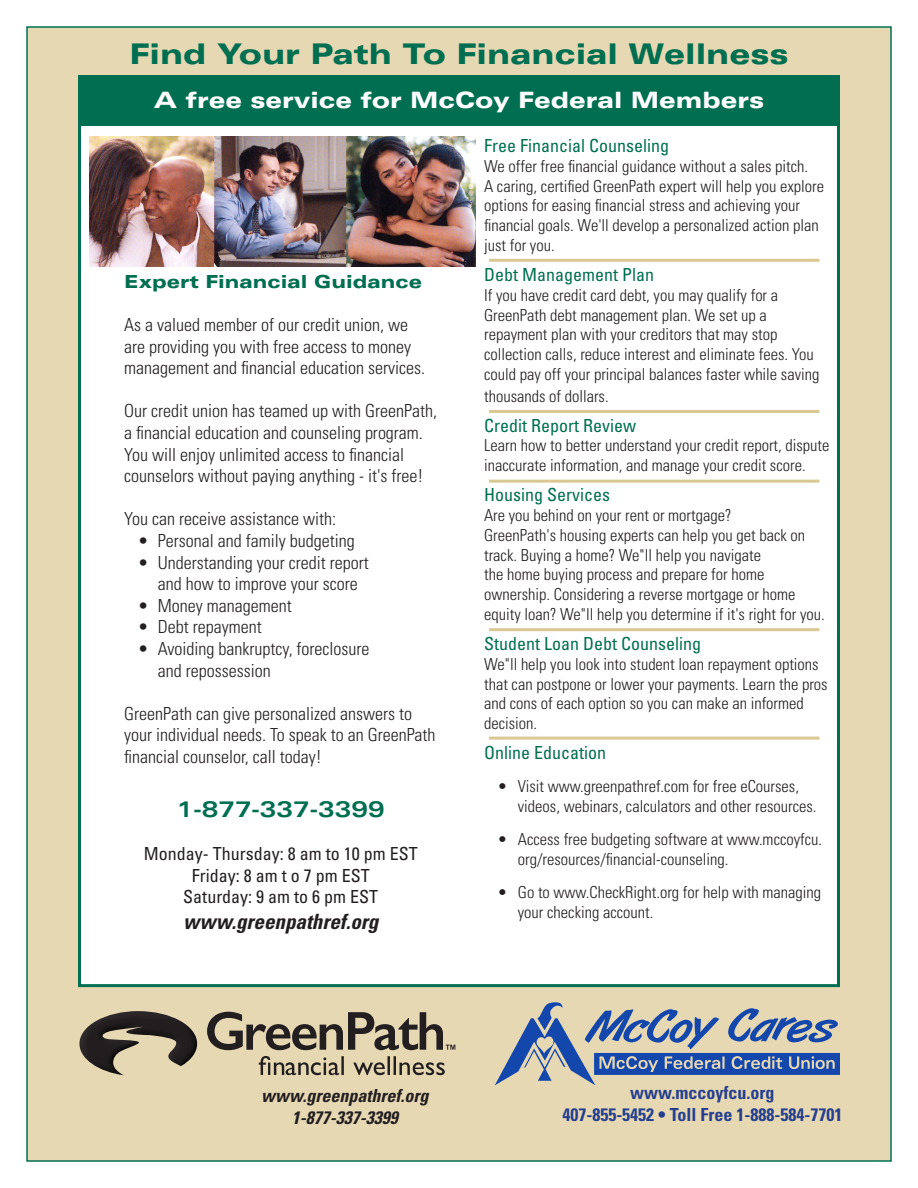
<style>
.page{position:relative;width:918px;height:1188px;background:#fff}
.page>*{position:absolute;margin:0;border:0;box-sizing:border-box;transform-origin:0 0}
.t1{font:900 expanded 28.5px "Univers";color:#006f51}
.t2{font:900 expanded 22.5px "Univers";color:#fff}
.t3{font:700 expanded 22.5px "Univers";color:#006f51}
.t4{font:italic 700 condensed 21px "Univers";color:#231f20}
.t5{font:300 condensed 18px/21.6px "Univers";color:#231f20}
.t6{font:condensed 18px "Univers";color:#006f51}
.t7{font:condensed 18px "Univers";color:#231f20}
.t8{font:700 condensed 18px "Univers";color:#253f8e}
.t9{font:italic 700 condensed 18px/21.6px "Univers";color:#231f20;text-align:center}
.t10{font:900 expanded 18px "Univers";color:#006f51}
.t11{font:300 condensed 16.5px/19.8px "Univers";color:#231f20}
</style>
<div class="page">
<div style="left:26px;top:26px;width:866px;height:1136px;background:#e7d8b4;border:2px solid #006f51"></div>
<div style="left:78px;top:75px;width:762px;height:912px;background:#fff;border:3px solid #006f51"></div>
<img style="left:89px;top:137px;width:386px;height:129px">
<div style="left:80px;top:76px;width:758px;height:50px;background:#006f51"></div>
<hr style="left:489px;top:259px;width:330px;height:3px;background:#dac792">
<hr style="left:489px;top:410px;width:330px;height:3px;background:#dac792">
<hr style="left:489px;top:480px;width:330px;height:3px;background:#dac792">
<hr style="left:489px;top:628px;width:330px;height:3px;background:#dac792">
<hr style="left:489px;top:737px;width:330px;height:3px;background:#dac792">
<svg style="left:495px;top:1002px;width:345px;height:83px"></svg>
<svg style="left:79px;top:1011px;width:100px;height:50px"></svg>
<svg style="left:88px;top:1020px;width:110px;height:56px"></svg>
<svg style="left:259px;top:1056px;width:186px;height:19px"></svg>
<svg style="left:207px;top:1012px;width:248px;height:38px"></svg>
<p class="t1" style="left:129px;top:38px;width:661px">Find Your Path To Financial Wellness</p>
<p class="t2" style="left:154px;top:87px;width:612px">A free service for McCoy Federal Members</p>
<p class="t10" style="left:124px;top:271px;width:300px">Expert Financial Guidance</p>
<p class="t5" style="left:124px;top:314px;width:285px">As a valued member of our credit union, we</p>
<p class="t5" style="left:124px;top:335px;width:288px">are providing you with free access to money</p>
<p class="t5" style="left:124px;top:357px;width:302px">management and financial education services.</p>
<p class="t5" style="left:124px;top:400px;width:314px">Our credit union has teamed up with GreenPath,</p>
<p class="t5" style="left:124px;top:422px;width:300px">a financial education and counseling program.</p>
<p class="t5" style="left:124px;top:443px;width:281px">You will enjoy unlimited access to financial</p>
<p class="t5" style="left:124px;top:465px;width:301px">counselors without paying anything - it's free!</p>
<p class="t5" style="left:124px;top:508px;width:213px">You can receive assistance with:</p>
<p class="t5" style="left:138px;top:530px;width:219px">• Personal and family budgeting</p>
<p class="t5" style="left:138px;top:551px;width:233px;text-align:center">• Understanding your credit report and how to improve your score</p>
<p class="t5" style="left:138px;top:595px;width:156px">• Money management</p>
<p class="t5" style="left:138px;top:616px;width:126px">• Debt repayment</p>
<p class="t5" style="left:158px;top:638px;width:213px;text-indent:-20px">• Avoiding bankruptcy, foreclosure and repossession</p>
<p class="t5" style="left:124px;top:703px;width:313px">GreenPath can give personalized answers to your individual needs. To speak to an GreenPath financial counselor, call today!</p>
<p class="t3" style="left:177px;top:796px;width:210px">1-877-337-3399</p>
<p class="t7" style="left:144px;top:842px;width:275px">Monday- Thursday: 8 am to 10 pm EST</p>
<p class="t7" style="left:192px;top:864px;width:179px">Friday: 8 am t o 7 pm EST</p>
<p class="t7" style="left:183px;top:886px;width:196px">Saturday: 9 am to 6 pm EST</p>
<p class="t4" style="left:183px;top:908px;width:197px">www.greenpathref.org</p>
<p class="t6" style="left:484px;top:134px;width:186px">Free Financial Counseling</p>
<p class="t11" style="left:484px;top:156px;width:326px">We offer free financial guidance without a sales pitch.</p>
<p class="t11" style="left:484px;top:176px;width:341px">A caring, certified GreenPath expert will help you explore options for easing financial stress and achieving your financial goals. We'll develop a personalized action plan just for you.</p>
<p class="t6" style="left:484px;top:263px;width:171px">Debt Management Plan</p>
<p class="t11" style="left:484px;top:285px;width:296px">If you have credit card debt, you may qualify for a</p>
<p class="t11" style="left:484px;top:305px;width:284px">GreenPath debt management plan. We set up a</p>
<p class="t11" style="left:484px;top:325px;width:295px">repayment plan with your creditors that may stop</p>
<p class="t11" style="left:484px;top:344px;width:337px">collection calls, reduce interest and eliminate fees. You could pay off your principal balances faster while saving</p>
<p class="t11" style="left:484px;top:386px;width:126px">thousands of dollars.</p>
<p class="t6" style="left:484px;top:414px;width:153px">Credit Report Review</p>
<p class="t11" style="left:484px;top:436px;width:347px">Learn how to better understand your credit report, dispute inaccurate information, and manage your credit score.</p>
<p class="t6" style="left:484px;top:483px;width:127px">Housing Services</p>
<p class="t11" style="left:484px;top:505px;width:249px">Are you behind on your rent or mortgage?</p>
<p class="t11" style="left:484px;top:525px;width:323px">GreenPath's housing experts can help you get back on track. Buying a home? We"ll help you navigate</p>
<p class="t11" style="left:484px;top:565px;width:282px">the home buying process and prepare for home</p>
<p class="t11" style="left:484px;top:584px;width:342px">ownership. Considering a reverse mortgage or home equity loan? We"ll help you determine if it's right for you.</p>
<p class="t6" style="left:484px;top:632px;width:218px">Student Loan Debt Counseling</p>
<p class="t11" style="left:484px;top:654px;width:345px">We"ll help you look into student loan repayment options that can postpone or lower your payments. Learn the pros and cons of each option so you can make an informed decision.</p>
<p class="t6" style="left:484px;top:741px;width:123px">Online Education</p>
<p class="t11" style="left:518px;top:776px;width:300px;text-indent:-20px">• Visit www.greenpathref.com for free eCourses, videos, webinars, calculators and other resources.</p>
<p class="t11" style="left:518px;top:829px;width:306px;text-indent:-20px">• Access free budgeting software at www.mccoyfcu. org/resources/financial-counseling.</p>
<p class="t11" style="left:518px;top:882px;width:305px;text-indent:-20px">• Go to www.CheckRight.org for help with managing your checking account.</p>
<p class="t9" style="left:261px;top:1085px;width:169px">www.greenpathref.org<br>1-877-337-3399</p>
<p class="t8" style="left:630px;top:1082px;width:146px">www.mccoyfcu.org</p>
<p class="t8" style="left:562px;top:1104px;width:282px">407-855-5452 • Toll Free 1-888-584-7701</p>
</div>
